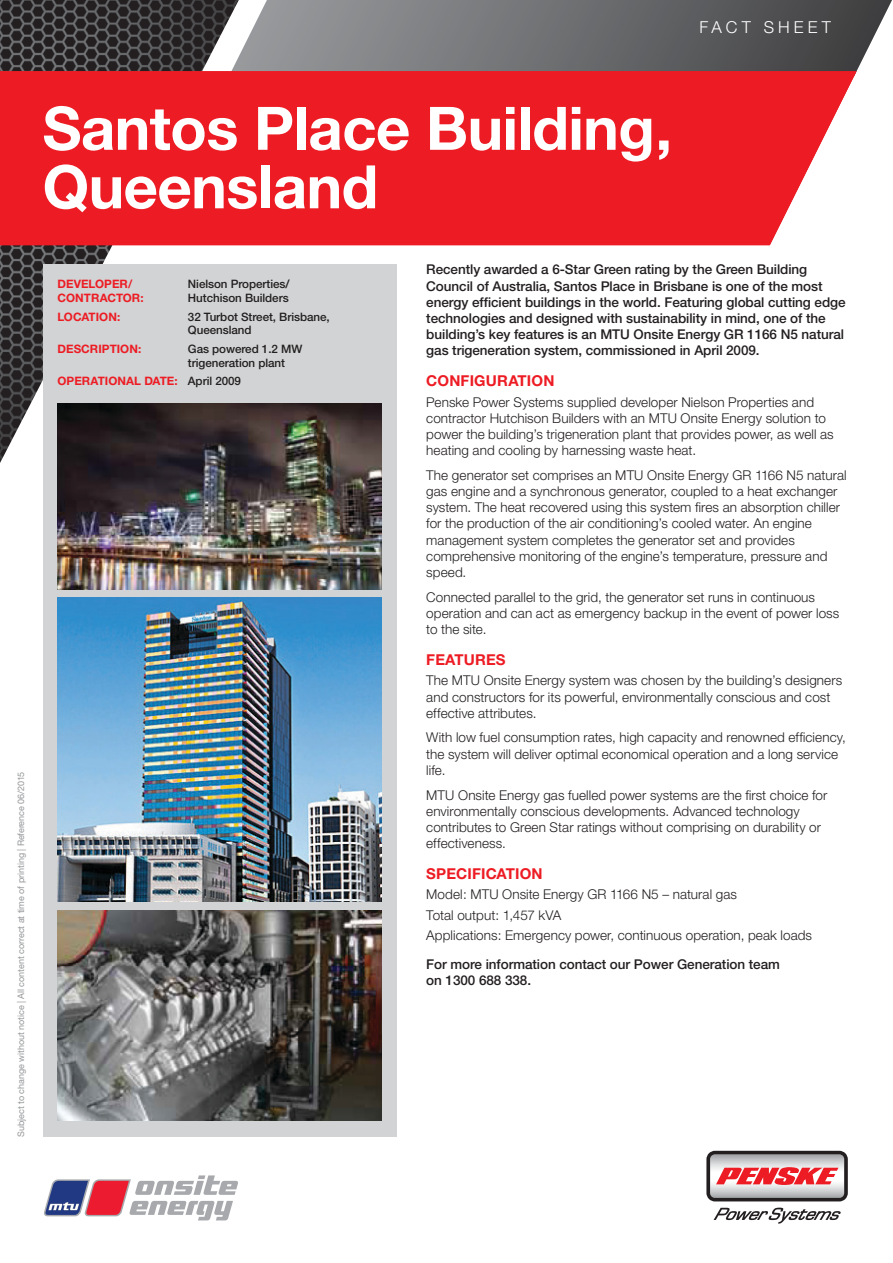
<style>
.page{position:relative;width:893px;height:1263px;background:#fff}
.page>*{position:absolute;margin:0;border:0;box-sizing:border-box;transform-origin:0 0}
.t1{font:700 60px/58.5px "Helvetica Neue CE";letter-spacing:-.01em;color:#fff}
.t2{font:300 16.5px "Helvetica Neue CE";letter-spacing:.25em;color:#fff}
.t3{font:700 15px "Helvetica Neue CE";letter-spacing:.01em;color:#ed1c24}
.t4{font:300 13.5px/16.2px "Helvetica Neue CE";letter-spacing:.005em;color:#231f20}
.t5{font:500 13.5px/16.2px "Helvetica Neue CE";letter-spacing:-.005em;color:#231f20}
.t6{font:500 11.55px/14px "Helvetica Neue CE";letter-spacing:-.005em;color:#231f20}
.t7{font:700 11.55px "Helvetica Neue CE";letter-spacing:.005em;color:#ed1c24}
.t8{font:9px "Helvetica Neue CE";letter-spacing:-.005em;color:#949698}
.s1{font-weight:500;color:#231f20}
</style>
<div class="page">
<svg style="left:273px;top:0;width:619px;height:71px;background:#6f7072"></svg>
<svg style="left:44px;top:1175px;width:194px;height:45px"></svg>
<img style="left:0;top:0;width:273px;height:463px">
<div style="left:43px;top:264px;width:353px;height:872px;background:#d1d3d4"></div>
<svg style="left:706px;top:1151px;width:142px;height:50px;background:#bb9093"></svg>
<svg style="left:714px;top:1207px;width:127px;height:16px"></svg>
<img style="left:57px;top:404px;width:325px;height:185px">
<img style="left:57px;top:910px;width:325px;height:210px">
<img style="left:57px;top:598px;width:325px;height:304px">
<div style="left:0;top:71px;width:857px;height:174px;background:#ed1c24"></div>
<p class="t2" style="left:699px;top:17px;width:133px">FACT SHEET</p>
<h1 class="t1" style="left:43px;top:100px;width:631px">Santos Place Building,<br>Queensland</h1>
<p class="t7" style="left:57px;top:277px;width:76px">DEVELOPER/</p>
<p class="t6" style="left:188px;top:277px;width:103px">Nielson Properties/</p>
<p class="t7" style="left:57px;top:291px;width:88px">CONTRACTOR:</p>
<p class="t6" style="left:188px;top:291px;width:102px">Hutchison Builders</p>
<p class="t7" style="left:57px;top:309px;width:64px">LOCATION:</p>
<p class="t6" style="left:188px;top:309px;width:143px">32 Turbot Street, Brisbane,<br>Queensland</p>
<p class="t7" style="left:57px;top:341px;width:85px">DESCRIPTION:</p>
<p class="t6" style="left:188px;top:342px;width:116px">Gas powered 1.2 MW trigeneration plant</p>
<p class="t7" style="left:57px;top:373px;width:185px">OPERATIONAL DATE: <span class="s1">April 2009</span></p>
<p class="t8" style="left:15px;top:1137px;width:366px;rotate:-90deg">Subject to change without notice | All content correct at time of printing | Reference 06/2015</p>
<p class="t5" style="left:426px;top:261px;width:421px">Recently awarded a 6-Star Green rating by the Green Building Council of Australia, Santos Place in Brisbane is one of the most energy efficient buildings in the world. Featuring global cutting edge technologies and designed with sustainability in mind, one of the building’s key features is an MTU Onsite Energy GR 1166 N5 natural gas trigeneration system, commissioned in April 2009.</p>
<p class="t3" style="left:426px;top:371px;width:130px">CONFIGURATION</p>
<p class="t4" style="left:426px;top:394px;width:409px">Penske Power Systems supplied developer Nielson Properties and contractor Hutchison Builders with an MTU Onsite Energy solution to power the building’s trigeneration plant that provides power, as well as heating and cooling by harnessing waste heat.</p>
<p class="t4" style="left:426px;top:467px;width:422px">The generator set comprises an MTU Onsite Energy GR 1166 N5 natural gas engine and a synchronous generator, coupled to a heat exchanger system. The heat recovered using this system fires an absorption chiller for the production of the air conditioning’s cooled water. An engine management system completes the generator set and provides comprehensive monitoring of the engine’s temperature, pressure and speed.</p>
<p class="t4" style="left:426px;top:589px;width:415px">Connected parallel to the grid, the generator set runs in continuous operation and can act as emergency backup in the event of power loss to the site.</p>
<p class="t3" style="left:426px;top:650px;width:81px">FEATURES</p>
<p class="t4" style="left:426px;top:672px;width:417px">The MTU Onsite Energy system was chosen by the building’s designers and constructors for its powerful, environmentally conscious and cost effective attributes.</p>
<p class="t4" style="left:426px;top:729px;width:421px">With low fuel consumption rates, high capacity and renowned efficiency, the system will deliver optimal economical operation and a long service life.</p>
<p class="t4" style="left:426px;top:787px;width:403px">MTU Onsite Energy gas fuelled power systems are the first choice for environmentally conscious developments. Advanced technology contributes to Green Star ratings without comprising on durability or effectiveness.</p>
<p class="t3" style="left:426px;top:864px;width:118px">SPECIFICATION</p>
<p class="t4" style="left:426px;top:884px;width:387px;line-height:20.4px">Model: MTU Onsite Energy GR 1166 N5 – natural gas<br>Total output: 1,457 kVA<br>Applications: Emergency power, continuous operation, peak loads</p>
<p class="t5" style="left:426px;top:956px;width:355px">For more information contact our Power Generation team on 1300 688 338.</p>
</div>
